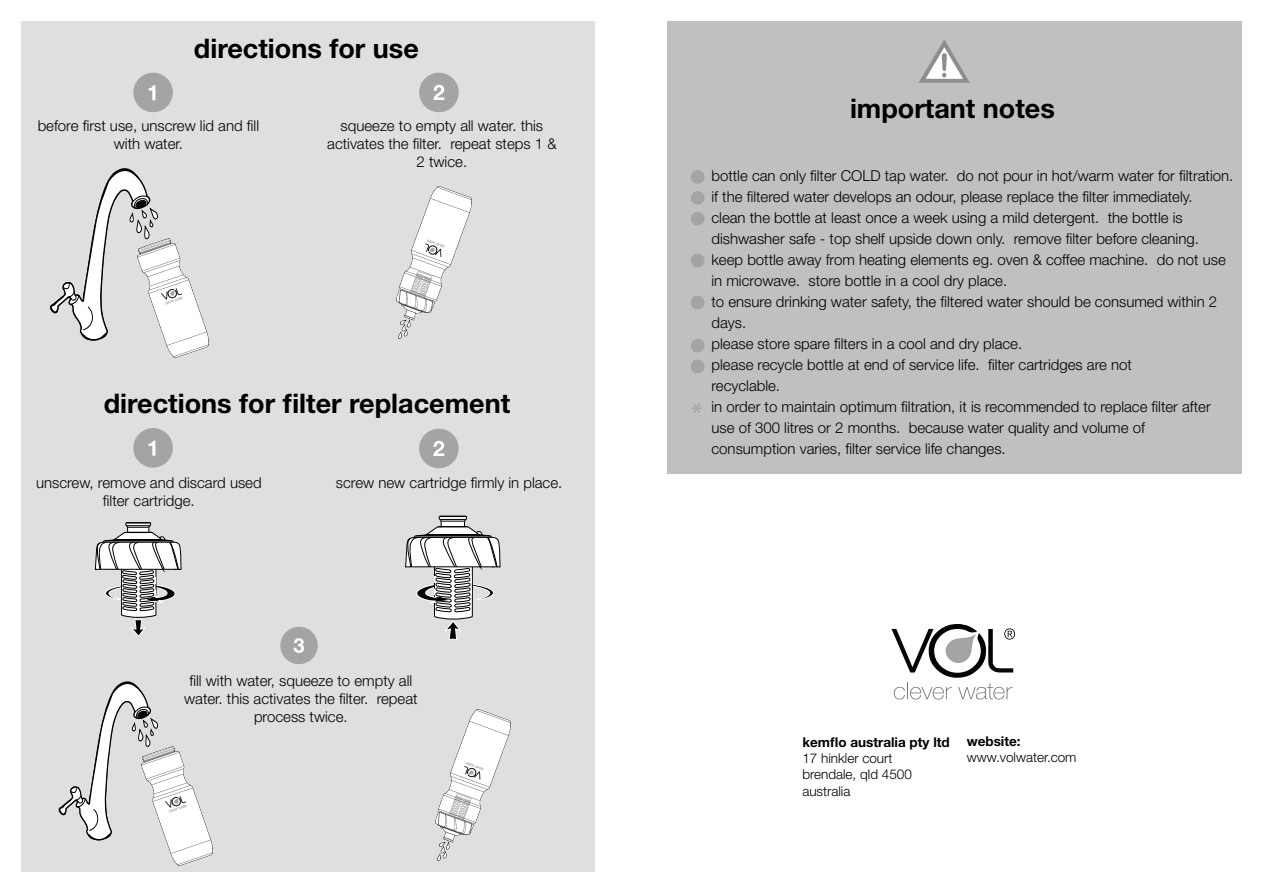
<style>
.page{position:relative;width:1263px;height:893px;background:#fff}
.page>*{position:absolute;margin:0;border:0;box-sizing:border-box;transform-origin:0 0}
.t1{font:700 27px "Helvetica Neue LT Std";color:#000}
.t2{font:27px "Myriad Pro";color:#a4a4a4}
.t3{font:300 15px/21px "Helvetica Neue LT Std";color:#000}
.t4{font:300 13.5px/16.2px "Helvetica Neue LT Std";color:#000}
.s1{font-weight:700}
</style>
<div class="page">
<div style="left:21px;top:21px;width:573px;height:851px;background:#dfdfdf"></div>
<svg style="left:58px;top:681px;width:101px;height:160px"></svg>
<svg style="left:50px;top:168px;width:108px;height:173px"></svg>
<div style="left:133px;top:73px;width:40px;height:39px;background:#a4a4a4;border-radius:50%"></div>
<svg style="left:149px;top:85px;width:6px;height:15px"></svg>
<div style="left:419px;top:73px;width:40px;height:39px;background:#a4a4a4;border-radius:50%"></div>
<svg style="left:433px;top:85px;width:11px;height:15px"></svg>
<div style="left:280px;top:627px;width:38px;height:37px;background:#a4a4a4;border-radius:50%"></div>
<svg style="left:294px;top:638px;width:10px;height:15px"></svg>
<svg style="left:94px;top:522px;width:88px;height:115px"></svg>
<div style="left:133px;top:428px;width:40px;height:40px;background:#a4a4a4;border-radius:50%"></div>
<svg style="left:149px;top:441px;width:6px;height:15px"></svg>
<div style="left:419px;top:429px;width:40px;height:39px;background:#a4a4a4;border-radius:50%"></div>
<svg style="left:433px;top:441px;width:11px;height:15px"></svg>
<svg style="left:405px;top:515px;width:96px;height:125px"></svg>
<div style="left:667px;top:21px;width:575px;height:453px;background:#c0c0c0"></div>
<svg style="left:918px;top:39px;width:52px;height:44px"></svg>
<svg style="left:691px;top:170px;width:13px;height:14px"></svg>
<svg style="left:691px;top:191px;width:13px;height:14px"></svg>
<svg style="left:691px;top:254px;width:13px;height:13px"></svg>
<svg style="left:691px;top:360px;width:13px;height:13px"></svg>
<svg style="left:691px;top:339px;width:13px;height:14px"></svg>
<svg style="left:691px;top:296px;width:13px;height:13px"></svg>
<svg style="left:691px;top:212px;width:13px;height:13px"></svg>
<svg style="left:891px;top:624px;width:124px;height:75px"></svg>
<img style="left:141px;top:746px;width:71px;height:119px">
<img style="left:137px;top:238px;width:71px;height:119px">
<img style="left:397px;top:187px;width:75px;height:151px">
<img style="left:436px;top:709px;width:75px;height:151px">
<p class="t1" style="left:194px;top:31px;width:226px">directions for use</p>
<p class="t3" style="left:38px;top:116px;width:223px;line-height:18px;text-align:center">before first use, unscrew lid and fill with water.</p>
<p class="t3" style="left:327px;top:116px;width:231px;line-height:18px;text-align:center">squeeze to empty all water. this activates the filter. repeat steps 1 &amp;<br>2 twice.</p>
<p class="t1" style="left:104px;top:386px;width:408px">directions for filter replacement</p>
<p class="t3" style="left:36px;top:473px;width:227px;line-height:18px;text-align:center">unscrew, remove and discard used filter cartridge.</p>
<p class="t3" style="left:336px;top:472px;width:228px">screw new cartridge firmly in place.</p>
<p class="t3" style="left:184px;top:672px;width:235px;line-height:18px;text-align:center">fill with water, squeeze to empty all water. this activates the filter. repeat process twice.</p>
<p class="t1" style="left:850px;top:91px;width:206px">important notes</p>
<p class="t2" style="left:691px;top:396px;width:13px">*</p>
<p class="t3" style="left:711px;top:165px;width:523px">bottle can only filter COLD tap water. do not pour in hot/warm water for filtration. if the filtered water develops an odour, please replace the filter immediately.</p>
<p class="t3" style="left:711px;top:207px;width:489px">clean the bottle at least once a week using a mild detergent. the bottle is dishwasher safe - top shelf upside down only. remove filter before cleaning.</p>
<p class="t3" style="left:711px;top:249px;width:516px">keep bottle away from heating elements eg. oven &amp; coffee machine. do not use in microwave. store bottle in a cool dry place.</p>
<p class="t3" style="left:711px;top:291px;width:507px">to ensure drinking water safety, the filtered water should be consumed within 2 days.</p>
<p class="t3" style="left:711px;top:333px;width:501px">please store spare filters in a cool and dry place.<br>please recycle bottle at end of service life. filter cartridges are not<br>recyclable.<br>in order to maintain optimum filtration, it is recommended to replace filter after use of 300 litres or 2 months. because water quality and volume of consumption varies, filter service life changes.</p>
<p class="t4" style="left:802px;top:734px;width:149px"><span class="s1">kemflo australia pty ltd<br></span>17 hinkler court<br>brendale, qld 4500 australia</p>
<p class="t4" style="left:967px;top:732px;width:111px"><span class="s1">website: </span>www.volwater.com</p>
</div>
